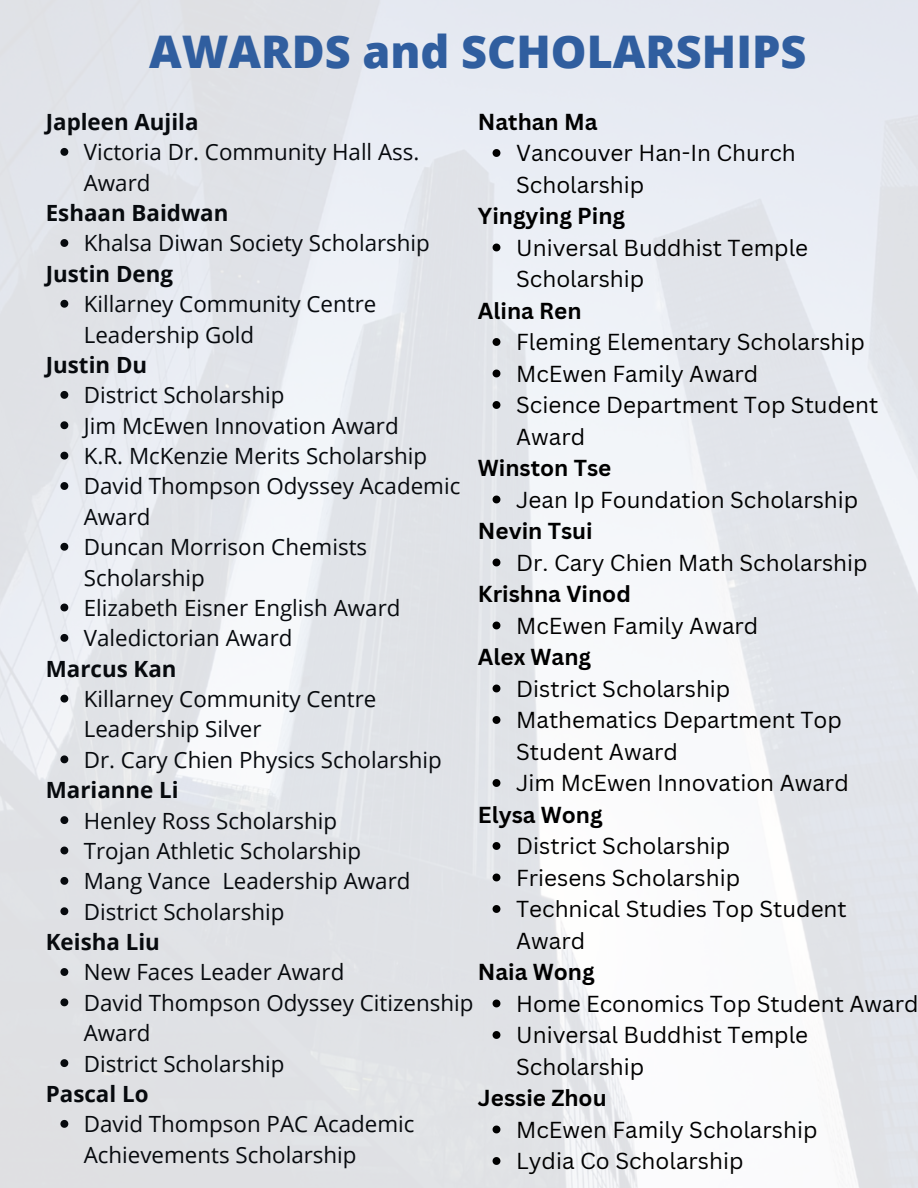
<style>
.page{position:relative;width:918px;height:1188px;background:#fff}
.page>*{position:absolute;margin:0;border:0;box-sizing:border-box;transform-origin:0 0}
.t1{font:800 45px "Open Sans";color:#305e9f}
.t2{font:22.5px/31.5px "Canva Sans";color:#000}
.t3{font:700 22.5px "Canva Sans";color:#000}
.t4{font:22.35px/30.3px "Open Sans";color:#070a0e}
.t5{font:700 22.35px "Open Sans";color:#070a0e}
</style>
<div class="page">
<svg style="left:60px;top:148px;width:8px;height:8px"></svg>
<svg style="left:60px;top:239px;width:8px;height:8px"></svg>
<svg style="left:60px;top:300px;width:8px;height:8px"></svg>
<svg style="left:60px;top:391px;width:8px;height:8px"></svg>
<svg style="left:60px;top:421px;width:8px;height:8px"></svg>
<svg style="left:60px;top:452px;width:8px;height:8px"></svg>
<svg style="left:60px;top:482px;width:8px;height:8px"></svg>
<svg style="left:60px;top:543px;width:8px;height:8px"></svg>
<svg style="left:60px;top:604px;width:8px;height:7px"></svg>
<svg style="left:60px;top:634px;width:8px;height:8px"></svg>
<svg style="left:60px;top:695px;width:8px;height:8px"></svg>
<svg style="left:60px;top:755px;width:8px;height:8px"></svg>
<svg style="left:60px;top:816px;width:8px;height:8px"></svg>
<svg style="left:60px;top:847px;width:8px;height:7px"></svg>
<svg style="left:60px;top:877px;width:8px;height:8px"></svg>
<svg style="left:60px;top:907px;width:8px;height:8px"></svg>
<svg style="left:60px;top:968px;width:8px;height:8px"></svg>
<svg style="left:60px;top:998px;width:8px;height:8px"></svg>
<svg style="left:60px;top:1059px;width:8px;height:8px"></svg>
<svg style="left:60px;top:1120px;width:8px;height:8px"></svg>
<svg style="left:493px;top:149px;width:7px;height:8px"></svg>
<svg style="left:493px;top:244px;width:7px;height:7px"></svg>
<svg style="left:493px;top:338px;width:7px;height:8px"></svg>
<svg style="left:493px;top:370px;width:7px;height:7px"></svg>
<svg style="left:493px;top:401px;width:7px;height:8px"></svg>
<svg style="left:493px;top:496px;width:7px;height:7px"></svg>
<svg style="left:493px;top:559px;width:7px;height:7px"></svg>
<svg style="left:493px;top:622px;width:7px;height:7px"></svg>
<svg style="left:493px;top:685px;width:7px;height:7px"></svg>
<svg style="left:493px;top:716px;width:7px;height:8px"></svg>
<svg style="left:493px;top:779px;width:7px;height:8px"></svg>
<svg style="left:493px;top:842px;width:7px;height:8px"></svg>
<svg style="left:493px;top:874px;width:7px;height:7px"></svg>
<svg style="left:493px;top:905px;width:7px;height:8px"></svg>
<svg style="left:493px;top:1000px;width:7px;height:7px"></svg>
<svg style="left:493px;top:1031px;width:7px;height:8px"></svg>
<svg style="left:493px;top:1126px;width:7px;height:7px"></svg>
<svg style="left:493px;top:1157px;width:7px;height:8px"></svg>
<p class="t1" style="left:149px;top:20px;width:659px">AWARDS and SCHOLARSHIPS</p>
<p class="t5" style="left:46px;top:106px;width:154px">Japleen Aujila</p>
<p class="t4" style="left:84px;top:136px;width:337px">Victoria Dr. Community Hall Ass.<br>Award</p>
<p class="t5" style="left:46px;top:197px;width:184px">Eshaan Baidwan</p>
<p class="t4" style="left:84px;top:228px;width:348px">Khalsa Diwan Society Scholarship</p>
<p class="t4" style="left:84px;top:288px;width:294px">Killarney Community Centre<br>Leadership Gold</p>
<p class="t4" style="left:84px;top:379px;width:202px">District Scholarship</p>
<p class="t4" style="left:84px;top:410px;width:316px">Jim McEwen Innovation Award</p>
<p class="t4" style="left:84px;top:440px;width:345px">K.R. McKenzie Merits Scholarship</p>
<p class="t4" style="left:84px;top:471px;width:378px">David Thompson Odyssey Academic<br>Award</p>
<p class="t4" style="left:84px;top:531px;width:285px">Duncan Morrison Chemists<br>Scholarship</p>
<p class="t4" style="left:84px;top:592px;width:318px">Elizabeth Eisner English Award</p>
<p class="t4" style="left:84px;top:622px;width:210px">Valedictorian Award</p>
<p class="t5" style="left:46px;top:258px;width:129px">Justin Deng</p>
<p class="t5" style="left:46px;top:349px;width:103px">Justin Du</p>
<p class="t5" style="left:46px;top:653px;width:132px">Marcus Kan</p>
<p class="t3" style="left:478px;top:106px;width:121px">Nathan Ma</p>
<p class="t2" style="left:516px;top:137px;width:281px">Vancouver Han-In Church<br>Scholarship</p>
<p class="t3" style="left:478px;top:200px;width:149px">Yingying Ping</p>
<p class="t2" style="left:516px;top:231px;width:294px">Universal Buddhist Temple<br>Scholarship</p>
<p class="t3" style="left:478px;top:295px;width:105px">Alina Ren</p>
<p class="t2" style="left:516px;top:326px;width:350px">Fleming Elementary Scholarship</p>
<p class="t2" style="left:516px;top:357px;width:244px">McEwen Family Award</p>
<p class="t2" style="left:516px;top:389px;width:364px">Science Department Top Student<br>Award</p>
<p class="t3" style="left:478px;top:452px;width:135px">Winston Tse</p>
<p class="t2" style="left:516px;top:483px;width:344px">Jean Ip Foundation Scholarship</p>
<p class="t3" style="left:478px;top:515px;width:116px">Nevin Tsui</p>
<p class="t2" style="left:516px;top:546px;width:353px">Dr. Cary Chien Math Scholarship</p>
<p class="t3" style="left:478px;top:578px;width:154px">Krishna Vinod</p>
<p class="t2" style="left:516px;top:609px;width:244px">McEwen Family Award</p>
<p class="t3" style="left:478px;top:641px;width:115px">Alex Wang</p>
<p class="t2" style="left:516px;top:672px;width:216px">District Scholarship</p>
<p class="t2" style="left:516px;top:704px;width:327px">Mathematics Department Top<br>Student Award</p>
<p class="t2" style="left:516px;top:767px;width:334px">Jim McEwen Innovation Award</p>
<p class="t4" style="left:84px;top:683px;width:294px">Killarney Community Centre<br>Leadership Silver</p>
<p class="t4" style="left:84px;top:744px;width:360px">Dr. Cary Chien Physics Scholarship</p>
<p class="t4" style="left:84px;top:805px;width:255px">Henley Ross Scholarship</p>
<p class="t4" style="left:84px;top:835px;width:279px">Trojan Athletic Scholarship</p>
<p class="t4" style="left:84px;top:865px;width:328px">Mang Vance Leadership Award</p>
<p class="t4" style="left:84px;top:896px;width:202px">District Scholarship</p>
<p class="t4" style="left:84px;top:957px;width:262px">New Faces Leader Award</p>
<p class="t4" style="left:84px;top:987px;width:391px">David Thompson Odyssey Citizenship<br>Award</p>
<p class="t4" style="left:84px;top:1048px;width:202px">District Scholarship</p>
<p class="t4" style="left:84px;top:1108px;width:332px">David Thompson PAC Academic<br>Achievements Scholarship</p>
<p class="t5" style="left:46px;top:774px;width:134px">Marianne Li</p>
<p class="t3" style="left:478px;top:799px;width:126px">Elysa Wong</p>
<p class="t2" style="left:516px;top:830px;width:216px">District Scholarship</p>
<p class="t2" style="left:516px;top:861px;width:225px">Friesens Scholarship</p>
<p class="t2" style="left:516px;top:893px;width:332px">Technical Studies Top Student<br>Award</p>
<p class="t5" style="left:46px;top:926px;width:116px">Keisha Liu</p>
<p class="t3" style="left:478px;top:956px;width:118px">Naia Wong</p>
<p class="t2" style="left:516px;top:987px;width:404px">Home Economics Top Student Award</p>
<p class="t2" style="left:516px;top:1019px;width:294px">Universal Buddhist Temple<br>Scholarship</p>
<p class="t5" style="left:46px;top:1078px;width:104px">Pascal Lo</p>
<p class="t3" style="left:478px;top:1082px;width:130px">Jessie Zhou</p>
<p class="t2" style="left:516px;top:1113px;width:303px">McEwen Family Scholarship</p>
<p class="t2" style="left:516px;top:1145px;width:229px">Lydia Co Scholarship</p>
</div>
